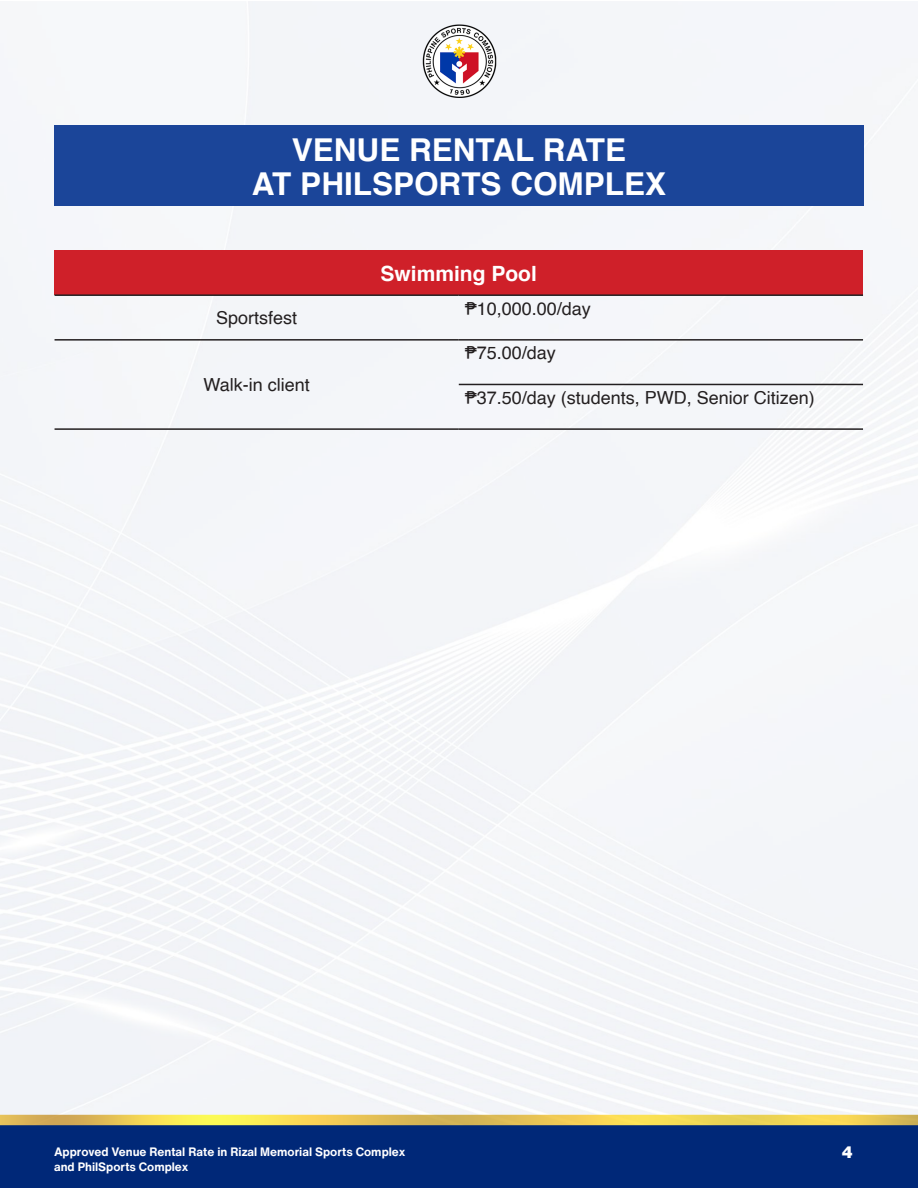
<style>
.page{position:relative;width:918px;height:1188px;background:#fff}
.page>*{position:absolute;margin:0;border:0;box-sizing:border-box;transform-origin:0 0}
.t1{font:700 31.5px "Helvetica";color:#fff}
.t2{font:700 21px "Helvetica";color:#fff}
.t3{font:18px "Helvetica";color:#231f20}
.t4{font:900 16.5px "Helvetica";color:#fff}
.t5{font:700 12px/14.4px "Helvetica Now Text";color:#fff}
</style>
<div class="page">
<img style="left:0;top:1px;width:918px;height:1187px">
<div style="left:54px;top:125px;width:810px;height:81px;background:#1b4599"></div>
<div style="left:55px;top:251px;width:808px;height:44px;background:#cf2029"></div>
<hr style="left:55px;top:294px;width:404px;height:2px;background:#231f20">
<hr style="left:459px;top:294px;width:404px;height:2px;background:#231f20">
<hr style="left:55px;top:339px;width:404px;height:2px;background:#231f20">
<hr style="left:459px;top:339px;width:404px;height:2px;background:#231f20">
<hr style="left:459px;top:384px;width:404px;height:1px;background:#231f20">
<hr style="left:55px;top:428px;width:404px;height:2px;background:#231f20">
<hr style="left:459px;top:428px;width:404px;height:2px;background:#231f20">
<p class="t1" style="left:292px;top:124px;width:336px">VENUE RENTAL RATE</p>
<p class="t1" style="left:252px;top:159px;width:416px">AT PHILSPORTS COMPLEX</p>
<p class="t3" style="left:216px;top:304px;width:83px">Sportsfest</p>
<p class="t3" style="left:203px;top:371px;width:108px">Walk-in client</p>
<p class="t2" style="left:381px;top:256px;width:158px">Swimming Pool</p>
<p class="t3" style="left:465px;top:295px;width:128px">₱10,000.00/day</p>
<p class="t3" style="left:465px;top:339px;width:93px">₱75.00/day</p>
<p class="t3" style="left:465px;top:384px;width:352px">₱37.50/day (students, PWD, Senior Citizen)</p>
<p class="t5" style="left:54px;top:1144px;width:353px">Approved Venue Rental Rate in Rizal Memorial Sports Complex and PhilSports Complex</p>
<p class="t4" style="left:842px;top:1142px;width:13px">4</p>
</div>
